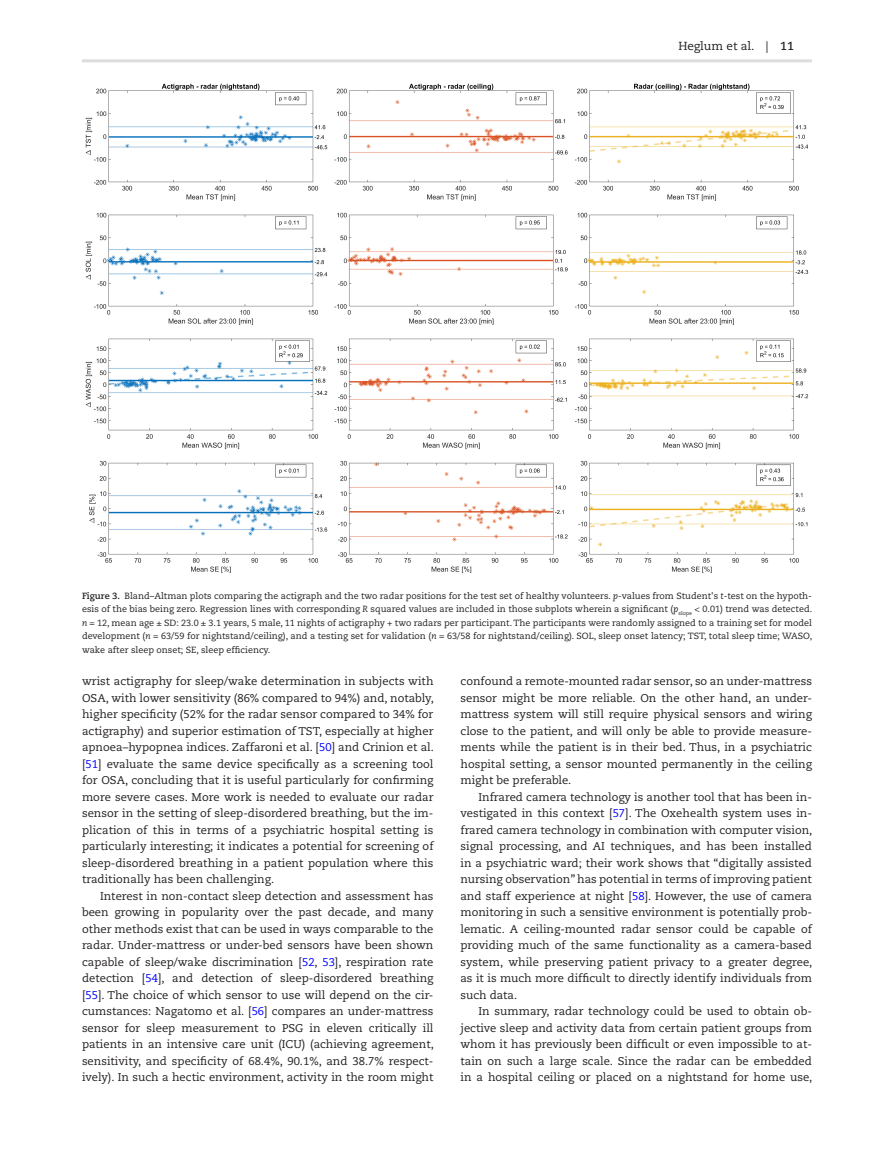
<style>
.page{position:relative;width:894px;height:1174px;background:#fff}
.page>*{position:absolute;margin:0;border:0;box-sizing:border-box;transform-origin:0 0}
.t1{font:11.7px "Caecilia LT Std";color:#231f20}
.t2{font:11.25px/16.5px "Caecilia LT Std";color:#231f20;text-align:justify}
.t3{font:9px/13.5px "Caecilia LT Std";color:#231f20;text-align:justify}
.s1{font-weight:700}
.s2{font-style:italic}
.s3{color:#00f}
</style>
<div class="page">
<hr style="left:82px;top:59px;width:729px;height:3px;background:#dcdddf">
<img style="left:85px;top:83px;width:723px;height:490px">
<p class="t1" style="left:678px;top:40px;width:117px">Heglum et al. | <span class="s1">11</span></p>
<p class="t3" style="left:82px;top:589px;width:731px"><span class="s1">Figure 3.</span> Bland–Altman plots comparing the actigraph and the two radar positions for the test set of healthy volunteers. <span class="s2">p</span>-values from Student's <span class="s2">t</span>-test on the hypoth&shy;esis of the bias being zero. Regression lines with corresponding <span class="s2">R</span> squared values are included in those subplots wherein a significant (<span class="s2">p</span><sub>slope</sub> &lt; 0.01) trend was detected. <span class="s2">n</span> = 12, mean age ± SD: 23.0 ± 3.1 years, 5 male, 11 nights of actigraphy + two radars per participant. The participants were randomly assigned to a training set for model development (<span class="s2">n</span> = 63/59 for nightstand/ceiling), and a testing set for validation (<span class="s2">n</span> = 63/58 for nightstand/ceiling). SOL, sleep onset latency; TST, total sleep time; WASO, wake after sleep onset; SE, sleep efficiency.</p>
<p class="t2" style="left:82px;top:673px;width:353px">wrist actigraphy for sleep/wake determination in subjects with OSA, with lower sensitivity (86% compared to 94%) and, notably, higher specificity (52% for the radar sensor compared to 34% for actigraphy) and superior estimation of TST, especially at higher apnoea–hypopnea indices. Zaffaroni et al. [<span class="s3">50</span>] and Crinion et al. [<span class="s3">51</span>] evaluate the same device specifically as a screening tool for OSA, concluding that it is useful particularly for confirming more severe cases. More work is needed to evaluate our radar sensor in the setting of sleep-disordered breathing, but the im&shy;plication of this in terms of a psychiatric hospital setting is particularly interesting; it indicates a potential for screening of sleep-disordered breathing in a patient population where this traditionally has been challenging.</p>
<p class="t2" style="left:82px;top:888px;width:353px;text-indent:18px">Interest in non-contact sleep detection and assessment has been growing in popularity over the past decade, and many other methods exist that can be used in ways comparable to the radar. Under-mattress or under-bed sensors have been shown capable of sleep/wake discrimination [<span class="s3">52</span>, <span class="s3">53</span>], respiration rate detection [<span class="s3">54</span>], and detection of sleep-disordered breathing [<span class="s3">55</span>]. The choice of which sensor to use will depend on the cir&shy;cumstances: Nagatomo et al. [<span class="s3">56</span>] compares an under-mattress sensor for sleep measurement to PSG in eleven critically ill patients in an intensive care unit (ICU) (achieving agreement, sensitivity, and specificity of 68.4%, 90.1%, and 38.7% respect&shy;ively). In such a hectic environment, activity in the room might</p>
<p class="t2" style="left:460px;top:673px;width:353px">confound a remote-mounted radar sensor, so an under-mattress sensor might be more reliable. On the other hand, an under&shy;mattress system will still require physical sensors and wiring close to the patient, and will only be able to provide measure&shy;ments while the patient is in their bed. Thus, in a psychiatric hospital setting, a sensor mounted permanently in the ceiling might be preferable.</p>
<p class="t2" style="left:460px;top:789px;width:353px;text-indent:18px">Infrared camera technology is another tool that has been in&shy;vestigated in this context [<span class="s3">57</span>]. The Oxehealth system uses in&shy;frared camera technology in combination with computer vision, signal processing, and AI techniques, and has been installed in a psychiatric ward; their work shows that “digitally assisted nursing observation” has potential in terms of improving patient and staff experience at night [<span class="s3">58</span>]. However, the use of camera monitoring in such a sensitive environment is potentially prob&shy;lematic. A ceiling-mounted radar sensor could be capable of providing much of the same functionality as a camera-based system, while preserving patient privacy to a greater degree, as it is much more difficult to directly identify individuals from such data.</p>
<p class="t2" style="left:460px;top:1003px;width:353px;text-indent:18px">In summary, radar technology could be used to obtain ob&shy;jective sleep and activity data from certain patient groups from whom it has previously been difficult or even impossible to at&shy;tain on such a large scale. Since the radar can be embedded in a hospital ceiling or placed on a nightstand for home use,</p>
</div>
